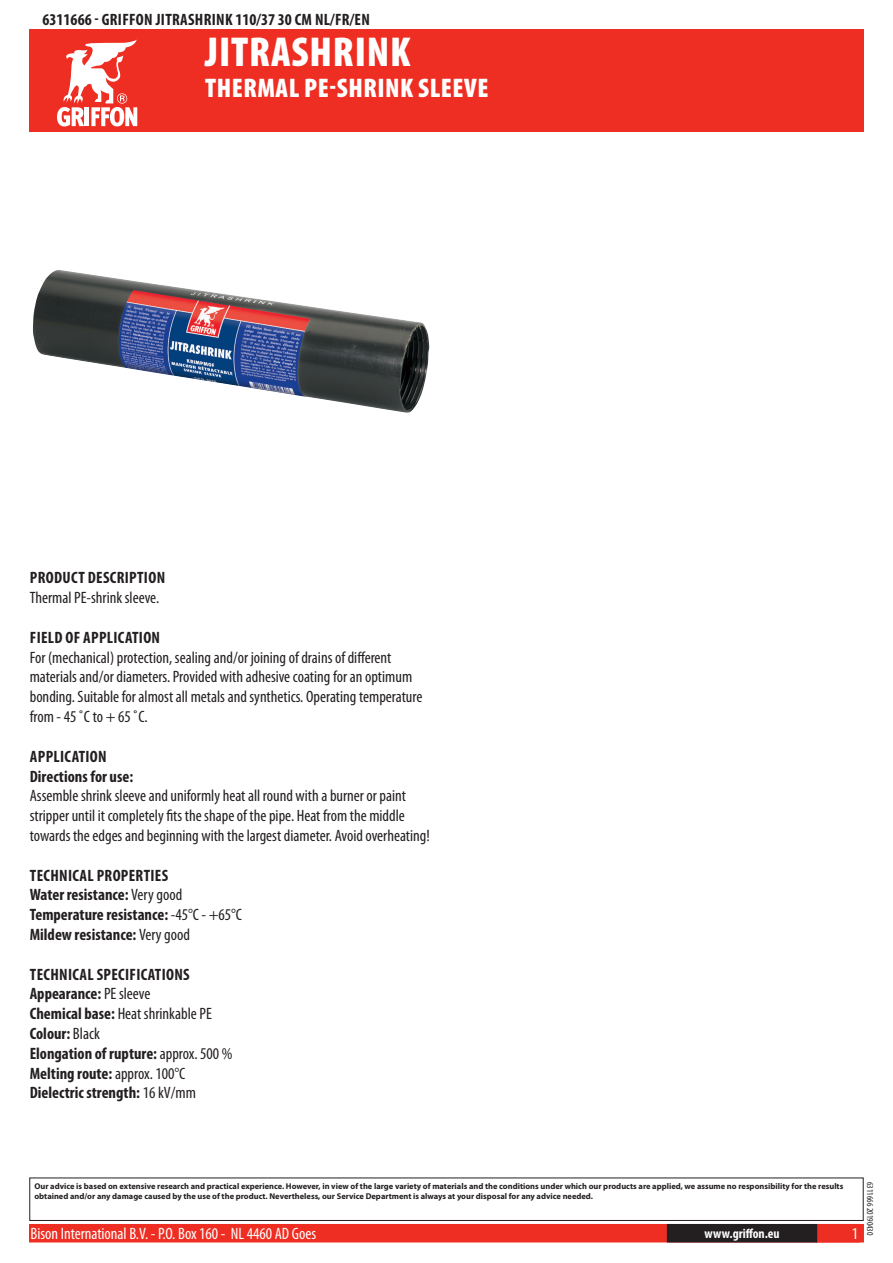
<style>
.page{position:relative;width:893px;height:1263px;background:#fff}
.page>*{position:absolute;margin:0;border:0;box-sizing:border-box;transform-origin:0 0}
.t1{font:900 condensed 42px "Myriad Pro";letter-spacing:.02em;color:#fff}
.t2{font:900 condensed 27px "Myriad Pro";letter-spacing:.02em;color:#fff}
.t3{font:condensed 16.5px/19.8px "Myriad Pro";color:#231f20}
.t4{font:700 condensed 16.5px/19.8px "Myriad Pro";letter-spacing:.02em;color:#231f20}
.t5{font:condensed 16.5px "Myriad Pro";color:#fff}
.t6{font:700 condensed 13.5px "Myriad Pro";letter-spacing:.015em;color:#fff}
.t7{font:condensed 9px "Myriad Pro";color:#231f20}
.t8{font:700 8.4px/10.1px "Myriad Pro";color:#231f20}
.s1{font-weight:400}
</style>
<div class="page">
<div style="left:30px;top:1225px;width:833px;height:17px;background:#ee2e22"></div>
<div style="left:29px;top:1224px;width:835px;height:18px;border:2px solid #ee2e22"></div>
<div style="left:816px;top:1224px;width:44px;height:18px;border:2px solid #ee2e22"></div>
<div style="left:668px;top:1225px;width:148px;height:17px;background:#231f20"></div>
<div style="left:667px;top:1224px;width:150px;height:18px;border:2px solid #231f20"></div>
<div style="left:29px;top:1177px;width:835px;height:44px;border:1px solid #231f20"></div>
<div style="left:30px;top:30px;width:834px;height:102px;background:#ee2e22"></div>
<svg style="left:57px;top:39px;width:80px;height:87px"></svg>
<img style="left:33px;top:270px;width:396px;height:143px">
<p class="t4" style="left:43px;top:9px;width:327px">6311666 - Griffon Jitrashrink 110/37 30 cm NL/FR/EN</p>
<h1 class="t1" style="left:205px;top:25px;width:207px">JITRASHRINK</h1>
<h2 class="t2" style="left:205px;top:70px;width:285px">THERMAL PE-SHRINK SLEEVE</h2>
<p class="t4" style="left:30px;top:568px;width:137px">Product description</p>
<p class="t3" style="left:30px;top:588px;width:131px">Thermal PE-shrink sleeve.</p>
<p class="t4" style="left:30px;top:627px;width:132px">Field of application</p>
<p class="t3" style="left:30px;top:647px;width:394px">For (mechanical) protection, sealing and/or joining of drains of different materials and/or diameters. Provided with adhesive coating for an optimum bonding. Suitable for almost all metals and synthetics. Operating temperature from - 45 ˚C to + 65 ˚C.</p>
<p class="t4" style="left:30px;top:746px;width:9px">Appl</p>
<p class="t4" style="left:30px;top:746px;width:105px;text-align:center">ication<br>Directions for use:</p>
<p class="t3" style="left:30px;top:786px;width:401px">Assemble shrink sleeve and uniformly heat all round with a burner or paint stripper until it completely fits the shape of the pipe. Heat from the middle towards the edges and beginning with the largest diameter. Avoid overheating!</p>
<p class="t4" style="left:30px;top:865px;width:214px">Technical properties<br>Water resistance: <span class="s1">Very good<br></span>Temperature resistance: <span class="s1">-45°C - +65°C<br></span>Mildew resistance: <span class="s1">Very good</span></p>
<p class="t4" style="left:30px;top:964px;width:204px">Technical specifications<br>Appearance: <span class="s1">PE sleeve<br></span>Chemical base: <span class="s1">Heat shrinkable PE<br></span>Colour: <span class="s1">Black<br></span>Elongation of rupture: <span class="s1">approx. 500 %<br></span>Melting route: <span class="s1">approx. 100°C<br></span>Dielectric strength: <span class="s1">16 kV/mm</span></p>
<p class="t8" style="left:34px;top:1181px;width:810px">Our advice is based on extensive research and practical experience. However, in view of the large variety of materials and the conditions under which our products are applied, we assume no responsibility for the results obtained and/or any damage caused by the use of the product. Nevertheless, our Service Department is always at your disposal for any advice needed.</p>
<p class="t5" style="left:31px;top:1224px;width:287px">Bison International B.V. - P.O. Box 160 - NL 4460 AD Goes</p>
<p class="t6" style="left:704px;top:1225px;width:77px">www.griffon.eu</p>
<p class="t5" style="left:852px;top:1224px;width:8px">1</p>
<p class="t7" style="left:875px;top:1182px;width:55px;rotate:90deg">6311666 20190430</p>
</div>
